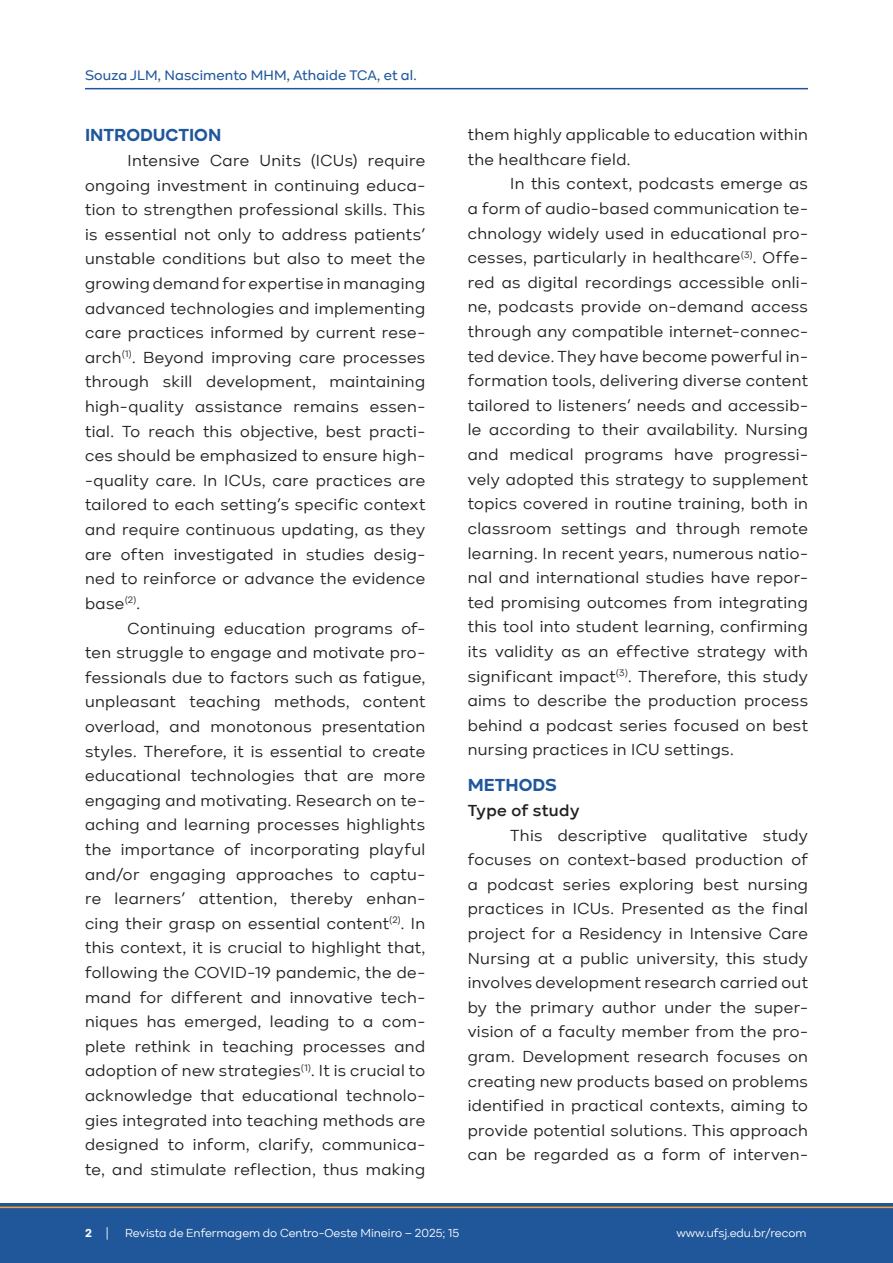
<style>
.page{position:relative;width:893px;height:1263px;background:#fff}
.page>*{position:absolute;margin:0;border:0;box-sizing:border-box;transform-origin:0 0}
.Tit_artigo{font:700 18px "Kinetika";color:#20579b}
.Texto_artigo{font:16.5px/24.6px "Kinetika";letter-spacing:.025em;color:#231f20;text-align:justify}
.Texto_artigo-2{font:600 16.5px "Kinetika";letter-spacing:.025em;color:#231f20}
.t1{font:500 14.25px "Kinetika";letter-spacing:.01em;color:#20579b}
.t2{font:12px "Kinetika";color:#fff}
.t3{font:700 12px "Kinetika";color:#fff}
.s1{font-weight:400}
</style>
<div class="page">
<div style="left:0;top:1203px;width:893px;height:60px;background:#20579b"></div>
<hr style="left:0;top:1206px;width:893px;height:2px;background:#f9a42e">
<hr style="left:85px;top:88px;width:723px;height:1px;background:#20579b">
<p class="t1" style="left:85px;top:67px;width:333px">Souza JLM, Nascimento MHM, Athaide TCA, et al.</p>
<p class="Tit_artigo" style="left:85px;top:124px;width:138px">INTRODUCTION</p>
<p class="Texto_artigo" style="left:85px;top:148px;width:342px;text-indent:43px">Intensive Care Units (ICUs) require ongoing investment in continuing educa&shy;tion to strengthen professional skills. This is essential not only to address patients’ unstable conditions but also to meet the growing demand for expertise in managing advanced technologies and implementing care practices informed by current rese&shy;arch<sup>(1)</sup>. Beyond improving care processes through skill development, maintaining high-quality assistance remains essen&shy;tial. To reach this objective, best practi&shy;ces should be emphasized to ensure high--quality care. In ICUs, care practices are tailored to each setting’s specific context and require continuous updating, as they are often investigated in studies desig&shy;ned to reinforce or advance the evidence base<sup>(2)</sup>.</p>
<p class="Texto_artigo" style="left:85px;top:616px;width:342px;text-indent:43px">Continuing education programs of&shy;ten struggle to engage and motivate pro&shy;fessionals due to factors such as fatigue, unpleasant teaching methods, content overload, and monotonous presentation styles. Therefore, it is essential to create educational technologies that are more engaging and motivating. Research on te&shy;aching and learning processes highlights the importance of incorporating playful and/or engaging approaches to captu&shy;re learners’ attention, thereby enhan&shy;cing their grasp on essential content<sup>(2)</sup>. In this context, it is crucial to highlight that, following the COVID-19 pandemic, the de&shy;mand for different and innovative tech&shy;niques has emerged, leading to a com&shy;plete rethink in teaching processes and adoption of new strategies<sup>(1)</sup>. It is crucial to acknowledge that educational technolo&shy;gies integrated into teaching methods are designed to inform, clarify, communica&shy;te, and stimulate reflection, thus making</p>
<p class="Texto_artigo" style="left:468px;top:122px;width:342px">them highly applicable to education within the healthcare field.</p>
<p class="Texto_artigo" style="left:468px;top:172px;width:342px;text-indent:43px">In this context, podcasts emerge as a form of audio-based communication te&shy;chnology widely used in educational pro&shy;cesses, particularly in healthcare<sup>(3)</sup>. Offe&shy;red as digital recordings accessible onli&shy;ne, podcasts provide on-demand access through any compatible internet-connec&shy;ted device. They have become powerful in&shy;formation tools, delivering diverse content tailored to listeners’ needs and accessib&shy;le according to their availability. Nursing and medical programs have progressi&shy;vely adopted this strategy to supplement topics covered in routine training, both in classroom settings and through remote learning. In recent years, numerous natio&shy;nal and international studies have repor&shy;ted promising outcomes from integrating this tool into student learning, confirming its validity as an effective strategy with significant impact<sup>(3)</sup>. Therefore, this study aims to describe the production process behind a podcast series focused on best nursing practices in ICU settings.</p>
<p class="Tit_artigo" style="left:468px;top:774px;width:91px">METHODS</p>
<p class="Texto_artigo-2" style="left:468px;top:800px;width:113px">Type of study</p>
<p class="Texto_artigo" style="left:468px;top:823px;width:342px;text-indent:43px">This descriptive qualitative study focuses on context-based production of a podcast series exploring best nursing practices in ICUs. Presented as the final project for a Residency in Intensive Care Nursing at a public university, this study involves development research carried out by the primary author under the super&shy;vision of a faculty member from the pro&shy;gram. Development research focuses on creating new products based on problems identified in practical contexts, aiming to provide potential solutions. This approach can be regarded as a form of interven-</p>
<p class="t3" style="left:85px;top:1225px;width:25px">2 <span class="s1">|</span></p>
<p class="t2" style="left:125px;top:1226px;width:336px">Revista de Enfermagem do Centro-Oeste Mineiro – 2025; 15</p>
<p class="t2" style="left:676px;top:1226px;width:132px">www.ufsj.edu.br/recom</p>
</div>
